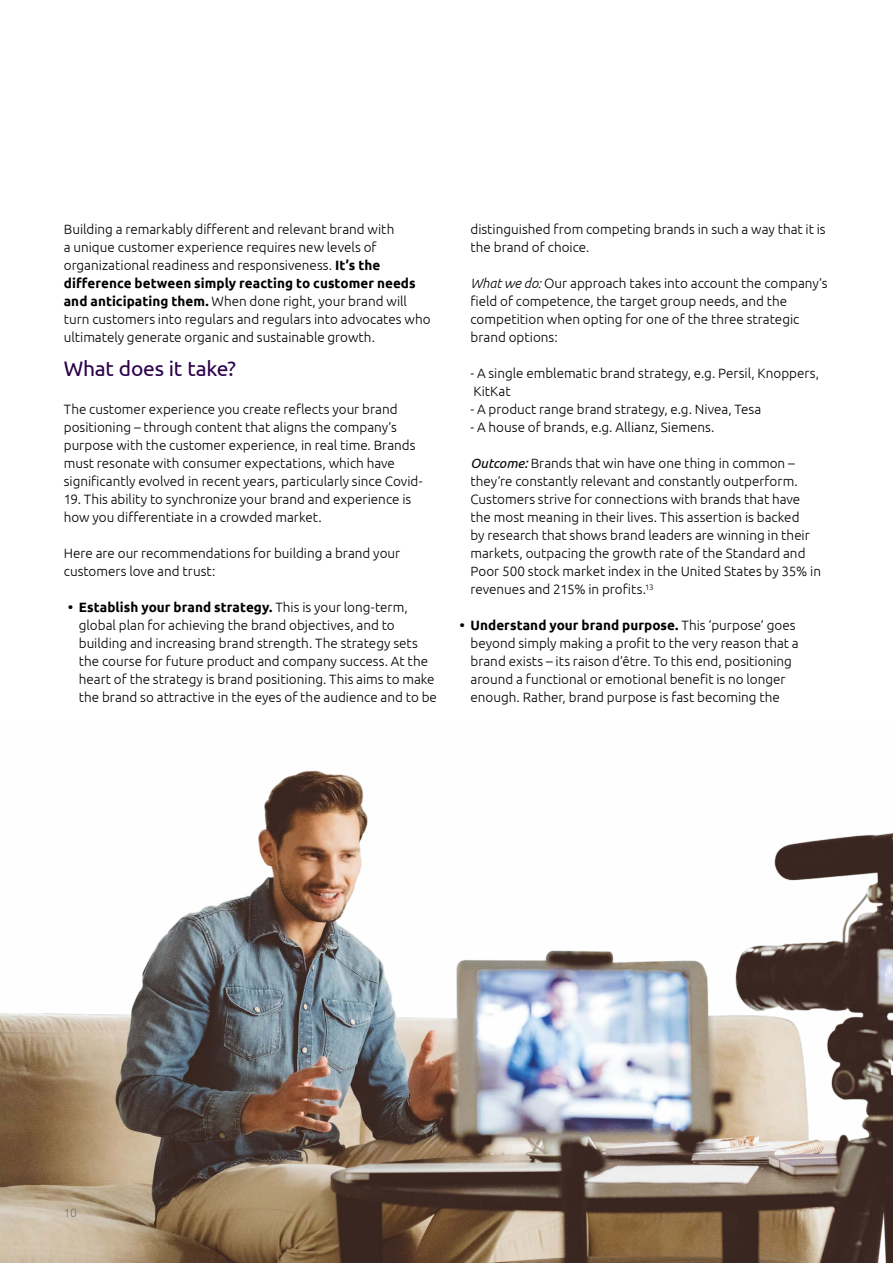
<style>
.page{position:relative;width:893px;height:1263px;background:#fff}
.page>*{position:absolute;margin:0;border:0;box-sizing:border-box;transform-origin:0 0}
.t1{font:21px "Ubuntu";letter-spacing:-.01em;color:#2c004b}
.t2{font:300 13.5px/18px "Ubuntu";color:#000}
.t3{font:300 12px "Ubuntu";color:#77787b}
.s1{font-weight:700}
.s2{font-style:italic}
.s3{font-weight:400;font-style:italic}
</style>
<div class="page">
<img style="left:0;top:770px;width:893px;height:493px">
<p class="t2" style="left:64px;top:220px;width:368px">Building a remarkably different and relevant brand with<br>a unique customer experience requires new levels of organizational readiness and responsiveness. <span class="s1">It’s the difference between simply reacting to customer needs and anticipating them.</span> When done right, your brand will turn customers into regulars and regulars into advocates who ultimately generate organic and sustainable growth.</p>
<h1 class="t1" style="left:64px;top:356px;width:174px">What does it take?</h1>
<p class="t2" style="left:64px;top:400px;width:360px">The customer experience you create reflects your brand positioning – through content that aligns the company’s purpose with the customer experience, in real time. Brands must resonate with consumer expectations, which have significantly evolved in recent years, particularly since Covid-</p>
<p class="t2" style="left:64px;top:490px;width:349px">19. This ability to synchronize your brand and experience is how you differentiate in a crowded market.</p>
<p class="t2" style="left:64px;top:544px;width:338px">Here are our recommendations for building a brand your customers love and trust:</p>
<p class="t2" style="left:79px;top:598px;width:360px;text-indent:-11px"><span class="s1">• Establish your brand strategy.</span> This is your long-term, global plan for achieving the brand objectives, and to building and increasing brand strength. The strategy sets the course for future product and company success. At the heart of the strategy is brand positioning. This aims to make the brand so attractive in the eyes of the audience and to be</p>
<p class="t2" style="left:470px;top:220px;width:357px">distinguished from competing brands in such a way that it is the brand of choice.</p>
<p class="t2" style="left:470px;top:274px;width:359px"><span class="s2">What we do:</span> Our approach takes into account the company’s field of competence, the target group needs, and the competition when opting for one of the three strategic brand options:</p>
<p class="t2" style="left:470px;top:364px;width:350px">- A single emblematic brand strategy, e.g. Persil, Knoppers,<br>KitKat</p>
<p class="t2" style="left:470px;top:400px;width:292px">- A product range brand strategy, e.g. Nivea, Tesa</p>
<p class="t2" style="left:470px;top:418px;width:246px">- A house of brands, e.g. Allianz, Siemens.</p>
<p class="t2" style="left:470px;top:454px;width:352px"><span class="s3">Outcome:</span> Brands that win have one thing in common – they’re constantly relevant and constantly outperform.<br>Customers strive for connections with brands that have the most meaning in their lives. This assertion is backed<br>by research that shows brand leaders are winning in their markets, outpacing the growth rate of the Standard and Poor 500 stock market index in the United States by 35% in revenues and 215% in profits.<sup>13</sup></p>
<p class="t2" style="left:470px;top:616px;width:330px;text-indent:-11px"><span class="s1">• Understand your brand purpose.</span> This ‘purpose’ goes beyond simply making a profit to the very reason that a brand exists – its raison d’être. To this end, positioning around a functional or emotional benefit is no longer enough. Rather, brand purpose is fast becoming the</p>
<p class="t3" style="left:64px;top:1205px;width:15px">10</p>
</div>
